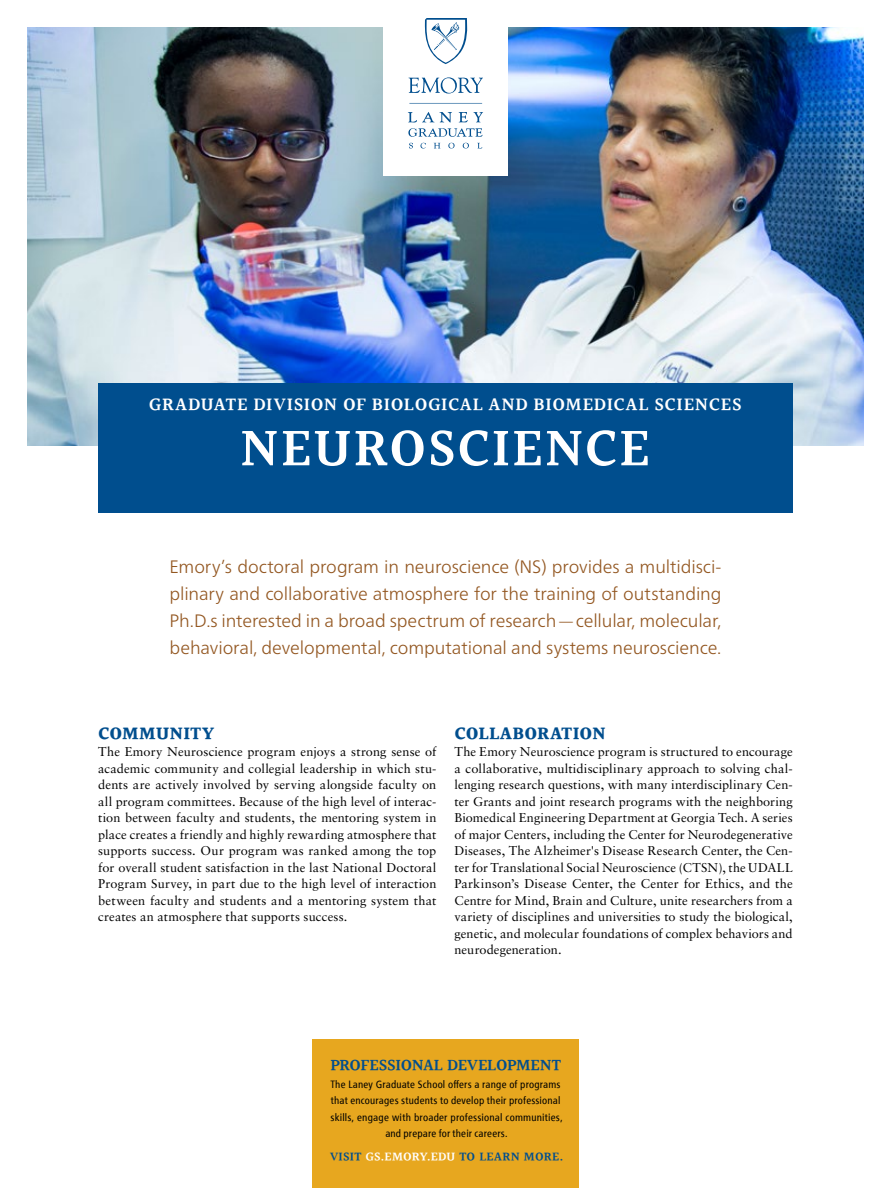
<style>
.page{position:relative;width:891px;height:1188px;background:#fff}
.page>*{position:absolute;margin:0;border:0;box-sizing:border-box;transform-origin:0 0}
.Program{font:600 54px "Halant";letter-spacing:.035em;color:#fff}
.Program-2{font:600 18.45px "Halant";letter-spacing:.035em;color:#fff}
.OT_intro_front_justi{font:300 18px/27px "Frutiger Neue LT Pro";letter-spacing:-.005em;color:#935721;text-align:justify}
.OT_subhead{font:700 18px "Halant";letter-spacing:.005em;color:#004e8e}
.t1{font:600 16.5px "Halant";letter-spacing:-.015em;color:#004e8e}
.OT_body{font:12.75px/16.5px "Sabon LT Pro";letter-spacing:.005em;color:#000;text-align:justify}
.t2{font:600 12.3px "Halant";letter-spacing:.015em;color:#004e8e}
.t3{font:condensed 10.5px/16.5px "Frutiger Neue LT Pro";letter-spacing:.02em;color:#000;text-align:center}
.s1{color:#fff}
</style>
<div class="page">
<img style="left:27px;top:27px;width:837px;height:419px">
<div style="left:312px;top:1040px;width:267px;height:148px;background:#e7a71f"></div>
<div style="left:383px;top:0;width:125px;height:176px;background:#fff"></div>
<svg style="left:408px;top:18px;width:75px;height:131px"></svg>
<div style="left:98px;top:383px;width:695px;height:130px;background:#004e8e"></div>
<p class="Program-2" style="left:149px;top:391px;width:594px">GRADUATE DIVISION OF BIOLOGICAL AND BIOMEDICAL SCIENCES</p>
<p class="Program" style="left:240px;top:411px;width:412px">NEUROSCIENCE</p>
<p class="OT_intro_front_justi" style="left:170px;top:553px;width:554px">Emory’s doctoral program in neuroscience (NS) provides a multidisci&shy;plinary and collaborative atmosphere for the training of outstanding Ph.D.s interested in a broad spectrum of research—cellular, molecular, behavioral, developmental, computational and systems neuroscience.</p>
<p class="OT_subhead" style="left:98px;top:720px;width:117px">COMMUNITY</p>
<p class="OT_body" style="left:98px;top:743px;width:340px">The Emory Neuroscience program enjoys a strong sense of academic community and collegial leadership in which stu&shy;dents are actively involved by serving alongside faculty on all program committees. Because of the high level of interac&shy;tion between faculty and students, the mentoring system in place creates a friendly and highly rewarding atmosphere that supports success. Our program was ranked among the top for overall student satisfaction in the last National Doctoral Program Survey, in part due to the high level of interaction between faculty and students and a mentoring system that creates an atmosphere that supports success.</p>
<p class="OT_subhead" style="left:454px;top:720px;width:153px">COLLABORATION</p>
<p class="OT_body" style="left:454px;top:743px;width:340px">The Emory Neuroscience program is structured to encourage a collaborative, multidisciplinary approach to solving chal&shy;lenging research questions, with many interdisciplinary Cen&shy;ter Grants and joint research programs with the neighboring Biomedical Engineering Department at Georgia Tech. A series of major Centers, including the Center for Neurodegenerative Diseases, The Alzheimer's Disease Research Center, the Cen&shy;ter for Translational Social Neuroscience (CTSN), the UDALL Parkinson’s Disease Center, the Center for Ethics, and the Centre for Mind, Brain and Culture, unite researchers from a variety of disciplines and universities to study the biological, genetic, and molecular foundations of complex behaviors and neurodegeneration.</p>
<p class="t1" style="left:330px;top:1054px;width:232px">PROFESSIONAL DEVELOPMENT</p>
<p class="t3" style="left:330px;top:1076px;width:234px">The Laney Graduate School offers a range of programs that encourages students to develop their professional skills, engage with broader professional communities, and prepare for their careers.</p>
<p class="t2" style="left:330px;top:1148px;width:235px">VISIT <span class="s1">GS.EMORY.EDU</span> TO LEARN MORE.</p>
</div>
